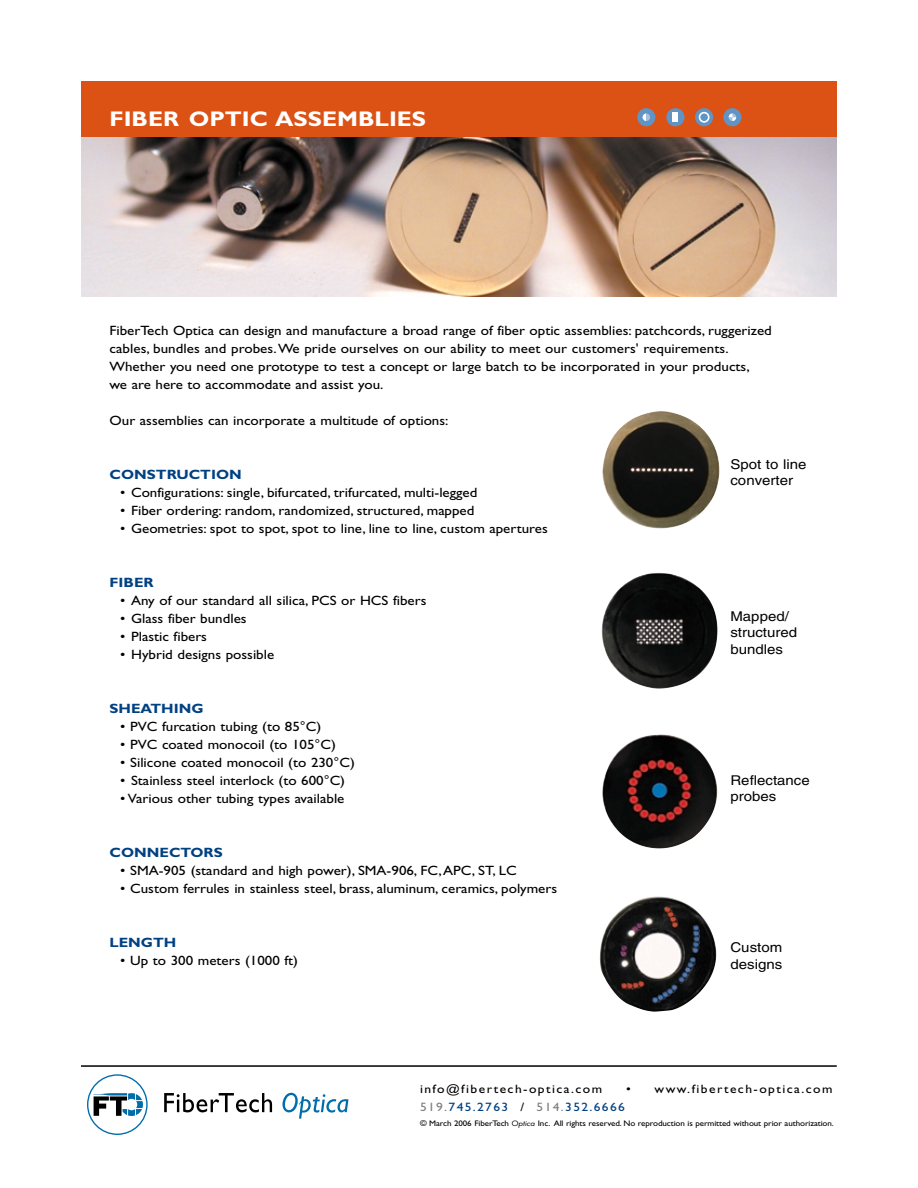
<style>
.page{position:relative;width:918px;height:1188px;background:#fff}
.page>*{position:absolute;margin:0;border:0;box-sizing:border-box;transform-origin:0 0}
.t1{font:700 21.3px "Gill Sans";color:#fff;scale:1.11 1}
.t2{font:13.5px/18px "Gill Sans";color:#000;scale:1.11 1}
.t3{font:13.5px/16.4px "Helvetica";color:#000;scale:1.11 1}
.t4{font:700 13.5px "Gill Sans";color:#004182;scale:1.11 1}
.t5{font:12.15px "Gill Sans";letter-spacing:.11em;color:#000;scale:1.11 1}
.t6{font:12.15px "Gill Sans";letter-spacing:.1em;color:#004182;scale:1.11 1}
.t7{font:8.1px "Gill Sans";letter-spacing:-.01em;color:#000;scale:1.11 1}
.s1{color:#808080}
.s2{color:#000}
.s3{font-family:"Futura T";font-style:italic}
</style>
<div class="page">
<img style="left:81px;top:136px;width:756px;height:161px">
<div style="left:81px;top:81px;width:756px;height:55px;background:#dc5114"></div>
<div style="left:723px;top:108px;width:19px;height:18px;background:#5f94c4;border-radius:50%"></div>
<svg style="left:729px;top:113px;width:7px;height:8px"></svg>
<div style="left:637px;top:108px;width:18px;height:18px;background:#5f94c4;border-radius:50%"></div>
<svg style="left:643px;top:113px;width:7px;height:8px"></svg>
<svg style="left:695px;top:108px;width:18px;height:18px"></svg>
<svg style="left:699px;top:112px;width:10px;height:10px"></svg>
<div style="left:700px;top:113px;width:8px;height:8px;background:#5f94c4;border-radius:50%"></div>
<svg style="left:666px;top:108px;width:19px;height:18px"></svg>
<div style="left:673px;top:113px;width:5px;height:9px;background:#fff"></div>
<svg style="left:87px;top:1074px;width:61px;height:61px"></svg>
<svg style="left:94px;top:1093px;width:49px;height:23px"></svg>
<svg style="left:164px;top:1093px;width:108px;height:19px"></svg>
<svg style="left:282px;top:1093px;width:66px;height:26px"></svg>
<hr style="left:81px;top:1065px;width:756px;height:2px;background:#000">
<img style="left:602px;top:411px;width:117px;height:599px">
<h1 class="t1" style="left:110px;top:112px;width:287px">FIBER OPTIC ASSEMBLIES</h1>
<p class="t2" style="left:110px;top:323px;width:598px">FiberTech Optica can design and manufacture a broad range of fiber optic assemblies: patchcords, ruggerized cables, bundles and probes.We pride ourselves on our ability to meet our customers' requirements.<br>Whether you need one prototype to test a concept or large batch to be incorporated in your products,<br>we are here to accommodate and assist you.</p>
<p class="t2" style="left:110px;top:413px;width:307px">Our assemblies can incorporate a multitude of options:</p>
<p class="t4" style="left:110px;top:469px;width:121px">CONSTRUCTION</p>
<p class="t2" style="left:120px;top:485px;width:323px">• Configurations: single, bifurcated, trifurcated, multi-legged</p>
<p class="t2" style="left:120px;top:503px;width:321px">• Fiber ordering: random, randomized, structured, mapped</p>
<p class="t2" style="left:120px;top:521px;width:387px">• Geometries: spot to spot, spot to line, line to line, custom apertures</p>
<p class="t4" style="left:110px;top:577px;width:41px">FIBER</p>
<p class="t2" style="left:120px;top:593px;width:277px">• Any of our standard all silica, PCS or HCS fibers</p>
<p class="t2" style="left:120px;top:611px;width:115px">• Glass fiber bundles</p>
<p class="t2" style="left:120px;top:629px;width:80px">• Plastic fibers</p>
<p class="t2" style="left:120px;top:647px;width:140px">• Hybrid designs possible</p>
<p class="t4" style="left:110px;top:703px;width:86px">SHEATHING</p>
<p class="t2" style="left:120px;top:719px;width:183px">• PVC furcation tubing (to 85°C)</p>
<p class="t2" style="left:120px;top:737px;width:196px">• PVC coated monocoil (to 105°C)</p>
<p class="t2" style="left:120px;top:755px;width:213px">• Silicone coated monocoil (to 230°C)</p>
<p class="t2" style="left:120px;top:773px;width:204px">• Stainless steel interlock (to 600°C)</p>
<p class="t2" style="left:120px;top:791px;width:203px">• Various other tubing types available</p>
<p class="t4" style="left:110px;top:847px;width:104px">CONNECTORS</p>
<p class="t2" style="left:120px;top:863px;width:359px">• SMA-905 (standard and high power), SMA-906, FC,APC, ST, LC</p>
<p class="t2" style="left:120px;top:881px;width:395px">• Custom ferrules in stainless steel, brass, aluminum, ceramics, polymers</p>
<p class="t4" style="left:110px;top:937px;width:62px">LENGTH</p>
<p class="t2" style="left:120px;top:953px;width:162px">• Up to 300 meters (1000 ft)</p>
<p class="t3" style="left:730px;top:457px;width:70px">Spot to line converter</p>
<p class="t3" style="left:730px;top:609px;width:62px">Mapped/ structured bundles</p>
<p class="t3" style="left:730px;top:773px;width:73px">Reflectance probes</p>
<p class="t3" style="left:730px;top:941px;width:48px">Custom designs</p>
<p class="t5" style="left:420px;top:1085px;width:166px">info@fibertech-optica.com</p>
<p class="t5" style="left:626px;top:1085px;width:188px">• www.fibertech-optica.com</p>
<p class="t6" style="left:420px;top:1103px;width:186px"><span class="s1">519.</span>745.2763 <span class="s2">/</span> <span class="s1">514.</span>352.6666</p>
<p class="t7" style="left:420px;top:1121px;width:374px">© March 2006 FiberTech <span class="s3">Optica</span> Inc. All rights reserved. No reproduction is permitted without prior authorization.</p>
</div>
